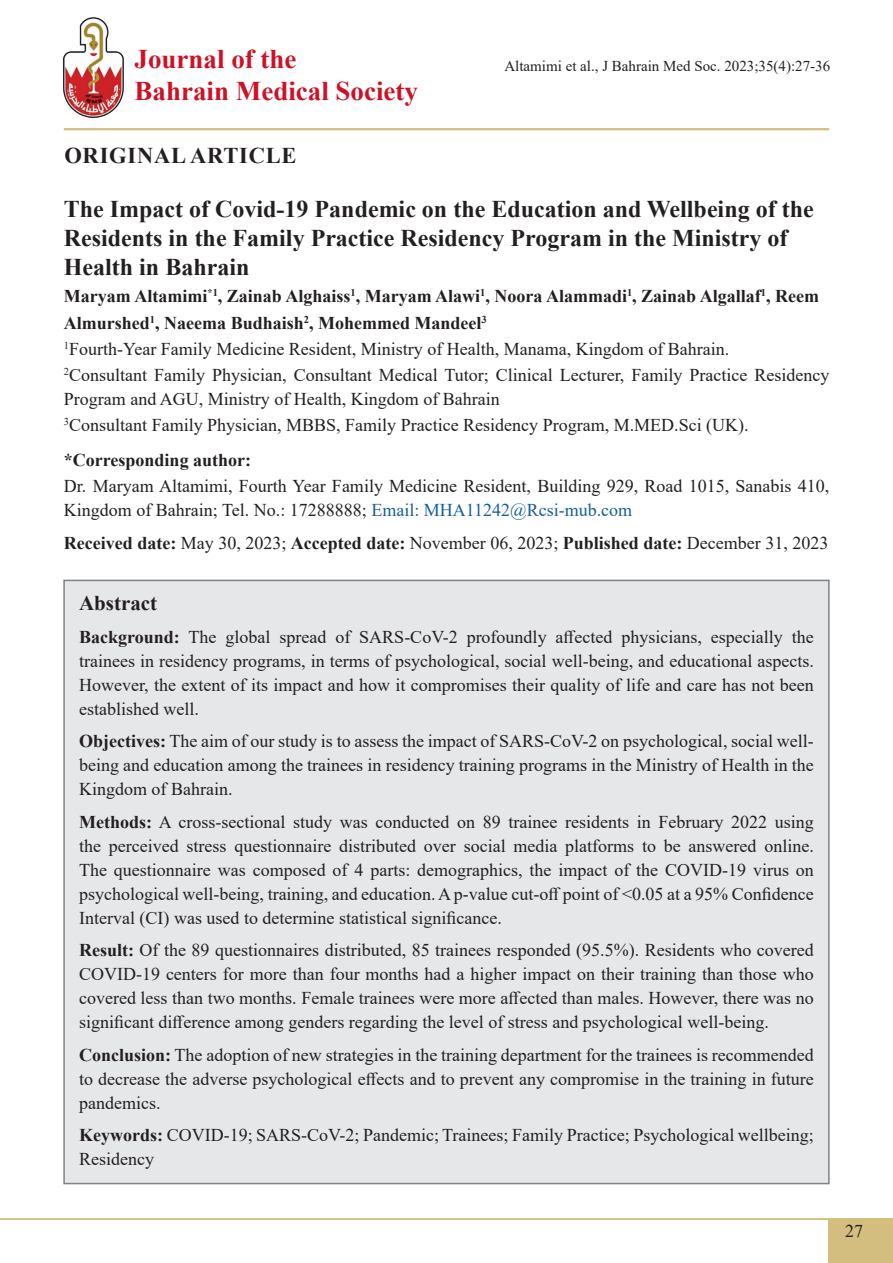
<style>
.page{position:relative;width:893px;height:1263px;background:#fff}
.page>*{position:absolute;margin:0;border:0;box-sizing:border-box;transform-origin:0 0}
.t1{font:700 27px/32.4px "Times New Roman";color:#ce1126}
.Heading{font:700 24px/28.8px "Times New Roman";color:#231f20}
.t2{font:700 22.5px "Times New Roman";letter-spacing:.035em;color:#231f20}
.Abstract_1{font:700 21px "Times New Roman";color:#231f20}
.Heading_1{font:18px/24px "Times New Roman";color:#231f20;text-align:justify}
.t3{font:700 18px/27px "Times New Roman";color:#231f20}
.t4{font:15px "Times New Roman";color:#231f20}
.s1{color:#175d9e}
.s2{font-weight:700}
</style>
<div class="page">
<div style="left:828px;top:1218px;width:65px;height:45px;background:#d3be7f"></div>
<hr style="left:64px;top:128px;width:765px;height:2px;background:#d3be7f">
<img style="left:63px;top:17px;width:61px;height:101px">
<hr style="left:0;top:1218px;width:893px;height:2px;background:#d3be7f">
<div style="left:63px;top:580px;width:767px;height:604px;background:#e6e7e9;border:2px solid #808285"></div>
<h1 class="t1" style="left:135px;top:42px;width:285px">Journal of the<br>Bahrain Medical Society</h1>
<p class="t2" style="left:64px;top:139px;width:234px">ORIGINAL ARTICLE</p>
<p class="t4" style="left:504px;top:55px;width:327px">Altamimi et al., J Bahrain Med Soc. 2023;35(4):27-36</p>
<p class="Heading" style="left:64px;top:194px;width:751px">The Impact of Covid-19 Pandemic on the Education and Wellbeing of the<br>Residents in the Family Practice Residency Program in the Ministry of<br>Health in Bahrain</p>
<p class="t3" style="left:64px;top:282px;width:756px">Maryam Altamimi<sup>*1</sup>, Zainab Alghaiss<sup>1</sup>, Maryam Alawi<sup>1</sup>, Noora Alammadi<sup>1</sup>, Zainab Algallaf<sup>1</sup>, Reem<br>Almurshed<sup>1</sup>, Naeema Budhaish<sup>2</sup>, Mohemmed Mandeel<sup>3</sup></p>
<p class="Heading_1" style="left:64px;top:336px;width:667px"><sup>1</sup>Fourth-Year Family Medicine Resident, Ministry of Health, Manama, Kingdom of Bahrain.</p>
<p class="Heading_1" style="left:64px;top:362px;width:767px"><sup>2</sup>Consultant Family Physician, Consultant Medical Tutor; Clinical Lecturer, Family Practice Residency<br>Program and AGU, Ministry of Health, Kingdom of Bahrain</p>
<p class="Heading_1" style="left:64px;top:413px;width:686px"><sup>3</sup>Consultant Family Physician, MBBS, Family Practice Residency Program, M.MED.Sci (UK).</p>
<p class="t3" style="left:64px;top:446px;width:189px">*Corresponding author:</p>
<p class="Heading_1" style="left:64px;top:473px;width:767px">Dr. Maryam Altamimi, Fourth Year Family Medicine Resident, Building 929, Road 1015, Sanabis 410,<br>Kingdom of Bahrain; Tel. No.: 17288888; <span class="s1">Email: MHA11242@Rcsi-mub.com</span></p>
<p class="Heading_1" style="left:64px;top:530px;width:766px"><span class="s2">Received date:</span> May 30, 2023; <span class="s2">Accepted date:</span> November 06, 2023; <span class="s2">Published date:</span> December 31, 2023</p>
<p class="Abstract_1" style="left:79px;top:588px;width:80px">Abstract</p>
<p class="Heading_1" style="left:79px;top:624px;width:736px"><span class="s2">Background:</span> The global spread of SARS-CoV-2 profoundly affected physicians, especially the trainees in residency programs, in terms of psychological, social well-being, and educational aspects.<br>However, the extent of its impact and how it compromises their quality of life and care has not been established well.</p>
<p class="Heading_1" style="left:79px;top:729px;width:736px"><span class="s2">Objectives:</span> The aim of our study is to assess the impact of SARS-CoV-2 on psychological, social well&shy;being and education among the trainees in residency training programs in the Ministry of Health in the Kingdom of Bahrain.</p>
<p class="Heading_1" style="left:79px;top:809px;width:736px"><span class="s2">Methods:</span> A cross-sectional study was conducted on 89 trainee residents in February 2022 using the perceived stress questionnaire distributed over social media platforms to be answered online.<br>The questionnaire was composed of 4 parts: demographics, the impact of the COVID-19 virus on psychological well-being, training, and education. A p-value cut-off point of &lt;0.05 at a 95% Confidence Interval (CI) was used to determine statistical significance.</p>
<p class="Heading_1" style="left:79px;top:938px;width:736px"><span class="s2">Result:</span> Of the 89 questionnaires distributed, 85 trainees responded (95.5%). Residents who covered COVID-19 centers for more than four months had a higher impact on their training than those who covered less than two months. Female trainees were more affected than males. However, there was no significant difference among genders regarding the level of stress and psychological well-being.</p>
<p class="Heading_1" style="left:79px;top:1042px;width:736px"><span class="s2">Conclusion:</span> The adoption of new strategies in the training department for the trainees is recommended to decrease the adverse psychological effects and to prevent any compromise in the training in future pandemics.</p>
<p class="Heading_1" style="left:79px;top:1123px;width:736px"><span class="s2">Keywords:</span> COVID-19; SARS-CoV-2; Pandemic; Trainees; Family Practice; Psychological wellbeing;<br>Residency</p>
<p class="Heading_1" style="left:845px;top:1218px;width:19px">27</p>
</div>
